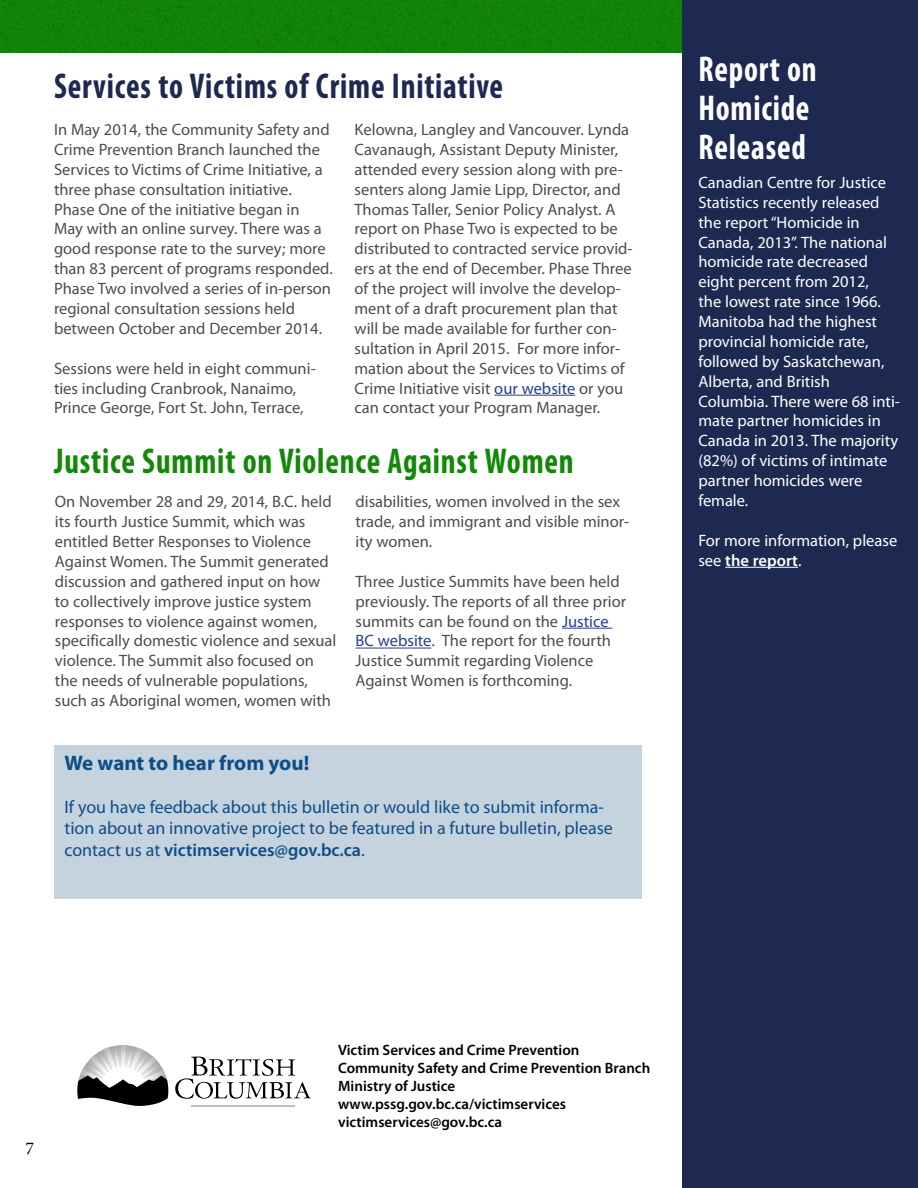
<style>
.page{position:relative;width:918px;height:1188px;background:#fff}
.page>*{position:absolute;margin:0;border:0;box-sizing:border-box;transform-origin:0 0}
.t1{font:700 condensed 36px "Myriad Pro";letter-spacing:.025em;color:#138808;scale:.9 1}
.t2{font:700 condensed 36px "Myriad Pro";letter-spacing:.025em;color:#1d2951;scale:.9 1}
.t3{font:700 condensed 36px/39px "Myriad Pro";letter-spacing:.025em;color:#fff;scale:.9 1}
.t4{font:700 21px "Myriad Pro";color:#0f4d88}
.t5{font:18px/21.6px "Myriad Pro";color:#0f4d88}
.t6{font:18px "Minion Pro";color:#000}
.t7{font:16.5px/20px "Myriad Pro";color:#4d4d4f}
.t8{font:16.5px/20px "Myriad Pro";color:#fff}
.t9{font:600 15px/18px "Myriad Pro";color:#000}
.s1{color:#25408f}
.s2{font-weight:600}
</style>
<div class="page">
<img style="left:0;top:0;width:918px;height:52px">
<div style="left:682px;top:1px;width:236px;height:1187px;background:#1d2951"></div>
<hr style="left:494px;top:395px;width:81px;height:1px;background:#25408f">
<hr style="left:725px;top:567px;width:73px;height:1px;background:#fff">
<hr style="left:191px;top:1105px;width:104px;height:2px;background:#bcbec0">
<svg style="left:175px;top:1057px;width:136px;height:42px"></svg>
<svg style="left:77px;top:1045px;width:91px;height:61px"></svg>
<hr style="left:562px;top:628px;width:51px;height:1px;background:#25408f">
<hr style="left:356px;top:648px;width:75px;height:1px;background:#25408f">
<div style="left:54px;top:745px;width:588px;height:153px;background:#c4d3de"></div>
<h1 class="t2" style="left:54px;top:64px;width:501px">Services to Victims of Crime Initiative</h1>
<p class="t7" style="left:54px;top:119px;width:280px">In May 2014, the Community Safety and Crime Prevention Branch launched the Services to Victims of Crime Initiative, a three phase consultation initiative.<br>Phase One of the initiative began in<br>May with an online survey. There was a good response rate to the survey; more than 83 percent of programs responded.<br>Phase Two involved a series of in-person regional consultation sessions held between October and December 2014.</p>
<p class="t7" style="left:54px;top:358px;width:263px">Sessions were held in eight communi&shy;ties including Cranbrook, Nanaimo,<br>Prince George, Fort St. John, Terrace,</p>
<p class="t7" style="left:355px;top:119px;width:280px">Kelowna, Langley and Vancouver. Lynda Cavanaugh, Assistant Deputy Minister, attended every session along with pre&shy;senters along Jamie Lipp, Director, and Thomas Taller, Senior Policy Analyst. A report on Phase Two is expected to be distributed to contracted service provid&shy;ers at the end of December. Phase Three of the project will involve the develop&shy;ment of a draft procurement plan that will be made available for further con&shy;sultation in April 2015. For more infor&shy;mation about the Services to Victims of Crime Initiative visit <span class="s1">our website</span> or you can contact your Program Manager.</p>
<h1 class="t1" style="left:54px;top:438px;width:579px">Justice Summit on Violence Against Women</h1>
<p class="t7" style="left:55px;top:491px;width:283px">On November 28 and 29, 2014, B.C. held its fourth Justice Summit, which was entitled Better Responses to Violence Against Women. The Summit generated discussion and gathered input on how to collectively improve justice system responses to violence against women, specifically domestic violence and sexual violence. The Summit also focused on the needs of vulnerable populations, such as Aboriginal women, women with</p>
<p class="t7" style="left:356px;top:491px;width:275px">disabilities, women involved in the sex trade, and immigrant and visible minor&shy;ity women.</p>
<p class="t7" style="left:356px;top:571px;width:272px">Three Justice Summits have been held previously. The reports of all three prior summits can be found on the <span class="s1">Justice BC website</span>. The report for the fourth Justice Summit regarding Violence Against Women is forthcoming.</p>
<p class="t4" style="left:64px;top:749px;width:246px">We want to hear from you!</p>
<p class="t5" style="left:64px;top:796px;width:550px">If you have feedback about this bulletin or would like to submit informa&shy;tion about an innovative project to be featured in a future bulletin, please contact us at <span class="s2">victimservices@gov.bc.ca</span>.</p>
<h1 class="t3" style="left:698px;top:49px;width:133px">Report on<br>Homicide<br>Released</h1>
<p class="t8" style="left:698px;top:172px;width:203px">Canadian Centre for Justice<br>Statistics recently released the report “Homicide in<br>Canada, 2013”. The national homicide rate decreased eight percent from 2012,<br>the lowest rate since 1966.<br>Manitoba had the highest provincial homicide rate, followed by Saskatchewan,<br>Alberta, and British<br>Columbia. There were 68 inti&shy;mate partner homicides in<br>Canada in 2013. The majority (82%) of victims of intimate partner homicides were female.</p>
<p class="t8" style="left:698px;top:530px;width:200px">For more information, please see <span class="s2">the report</span>.</p>
<p class="t6" style="left:26px;top:1136px;width:10px">7</p>
<p class="t9" style="left:338px;top:1040px;width:314px">Victim Services and Crime Prevention Community Safety and Crime Prevention Branch Ministry of Justice www.pssg.gov.bc.ca/victimservices victimservices@gov.bc.ca</p>
</div>
